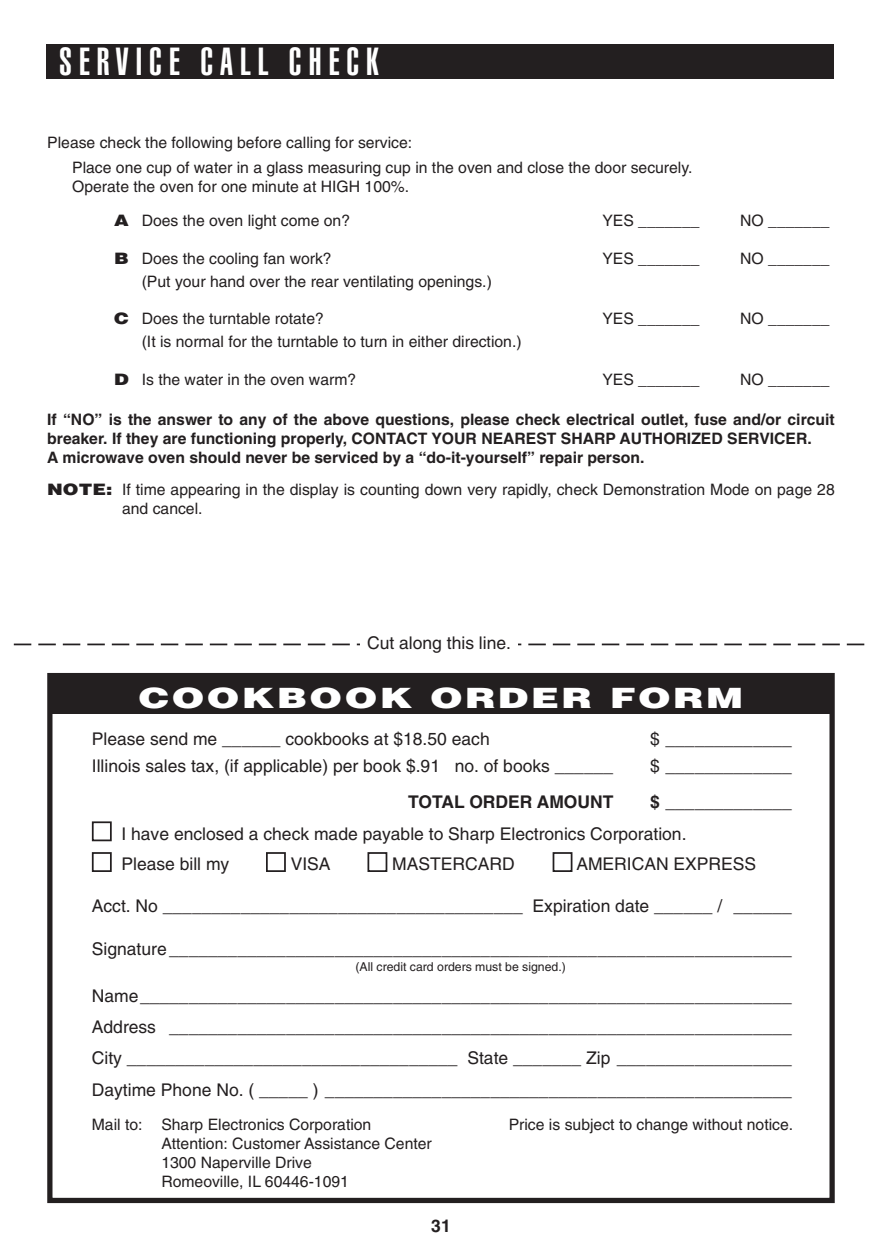
<style>
.page{position:relative;width:882px;height:1260px;background:#fff}
.page>*{position:absolute;margin:0;border:0;box-sizing:border-box;transform-origin:0 0}
.t1{font:900 extra-condensed 38.5px "Helvetica";letter-spacing:.185em;color:#fff}
.t2{font:900 28px "Helvetica";letter-spacing:.06em;color:#fff;scale:1.4 1}
.t3{font:17.5px/31.5px "Helvetica";color:#231f20}
.t4{font:700 17.5px "Helvetica";color:#231f20}
.t5{font:15.75px/18.9px "Helvetica";color:#231f20}
.t6{font:700 15.75px/18.9px "Helvetica";color:#231f20}
.t7{font:12.25px "Helvetica";color:#231f20}
.s1{font-weight:900}
.s2{font-weight:400}
</style>
<div class="page">
<div style="left:47px;top:44px;width:787px;height:35px;background:#231f20"></div>
<svg style="left:14px;top:644px;width:850px;height:1px"></svg>
<div style="left:360px;top:632px;width:158px;height:21px;background:#fff"></div>
<div style="left:51px;top:678px;width:780px;height:36px;background:#231f20"></div>
<div style="left:92px;top:821px;width:20px;height:20px;border:2px solid #231f20"></div>
<div style="left:92px;top:852px;width:20px;height:20px;border:2px solid #231f20"></div>
<div style="left:266px;top:852px;width:20px;height:20px;border:2px solid #231f20"></div>
<div style="left:368px;top:852px;width:19px;height:20px;border:2px solid #231f20"></div>
<div style="left:553px;top:852px;width:19px;height:20px;border:2px solid #231f20"></div>
<div style="left:47px;top:673px;width:788px;height:530px;border:5px solid #231f20"></div>
<h1 class="t1" style="left:59px;top:39px;width:320px">SERVICE CALL CHECK</h1>
<p class="t5" style="left:72px;top:129px;width:622px;line-height:25.2px;text-indent:-25px">Please check the following before calling for service:<br>Place one cup of water in a glass measuring cup in the oven and close the door securely.</p>
<p class="t5" style="left:114px;top:169px;width:296px;line-height:34.1px;text-indent:-42px">Operate the oven for one minute at HIGH 100%.<br><span class="s1">A</span> Does the oven light come on?</p>
<p class="t6" style="left:602px;top:211px;width:99px"><span class="s2">YES</span> _______</p>
<p class="t5" style="left:740px;top:211px;width:91px">NO _______</p>
<p class="t5" style="left:114px;top:249px;width:219px"><span class="s1">B</span> Does the cooling fan work?</p>
<p class="t6" style="left:602px;top:249px;width:99px"><span class="s2">YES</span> _______</p>
<p class="t5" style="left:740px;top:249px;width:91px">NO _______</p>
<p class="t5" style="left:142px;top:272px;width:352px">(Put your hand over the rear ventilating openings.)</p>
<p class="t5" style="left:114px;top:309px;width:211px"><span class="s1">C</span> Does the turntable rotate?</p>
<p class="t6" style="left:602px;top:309px;width:99px"><span class="s2">YES</span> _______</p>
<p class="t5" style="left:740px;top:309px;width:91px">NO _______</p>
<p class="t5" style="left:142px;top:332px;width:381px">(It is normal for the turntable to turn in either direction.)</p>
<p class="t5" style="left:114px;top:370px;width:243px"><span class="s1">D</span> Is the water in the oven warm?</p>
<p class="t6" style="left:602px;top:370px;width:99px"><span class="s2">YES</span> _______</p>
<p class="t5" style="left:740px;top:370px;width:91px">NO _______</p>
<p class="t6" style="left:47px;top:410px;width:789px">If “NO” is the answer to any of the above questions, please check electrical outlet, fuse and/or circuit breaker. If they are functioning properly, CONTACT YOUR NEAREST SHARP AUTHORIZED SERVICER.<br>A microwave oven should never be serviced by a “do-it-yourself” repair person.</p>
<p class="t5" style="left:122px;top:480px;width:714px;text-indent:-75px"><span class="s1">NOTE:</span> If time appearing in the display is counting down very rapidly, check Demonstration Mode on page 28 and cancel.</p>
<p class="t3" style="left:367px;top:628px;width:145px">Cut along this line.</p>
<h2 class="t2" style="left:139px;top:679px;width:49px">COOK</h2>
<h2 class="t2" style="left:277px;top:679px;width:49px">BOOK</h2>
<h2 class="t2" style="left:430px;top:679px;width:94px">ORDER</h2>
<h2 class="t2" style="left:610px;top:679px;width:46px">FORM</h2>
<p class="t3" style="left:92px;top:723px;width:399px">Please send me ______ cookbooks at $18.50 each</p>
<p class="t3" style="left:650px;top:723px;width:143px">$ _____________</p>
<p class="t3" style="left:92px;top:750px;width:523px">Illinois sales tax, (if applicable) per book $.91 no. of books ______</p>
<p class="t3" style="left:650px;top:750px;width:143px">$ _____________</p>
<p class="t4" style="left:408px;top:791px;width:207px">TOTAL ORDER AMOUNT</p>
<p class="t4" style="left:650px;top:791px;width:143px">$ _____________</p>
<p class="t3" style="left:121px;top:818px;width:567px;line-height:30.6px">I have enclosed a check made payable to Sharp Electronics Corporation.<br>Please bill my</p>
<p class="t3" style="left:291px;top:848px;width:41px">VISA</p>
<p class="t3" style="left:392px;top:848px;width:124px">MASTERCARD</p>
<p class="t3" style="left:576px;top:848px;width:181px">AMERICAN EXPRESS</p>
<p class="t3" style="left:92px;top:890px;width:702px">Acct. No _____________________________________ Expiration date ______ / ______</p>
<p class="t3" style="left:92px;top:934px;width:702px">Signature ________________________________________________________________</p>
<p class="t7" style="left:356px;top:960px;width:212px">(All credit card orders must be signed.)</p>
<p class="t3" style="left:92px;top:980px;width:702px;text-align:justify">Name___________________________________________________________________ Address ________________________________________________________________ City __________________________________ State _______ Zip __________________ Daytime Phone No. ( _____ ) ________________________________________________</p>
<p class="t5" style="left:161px;top:1115px;width:272px;text-indent:-69px">Mail to: Sharp Electronics Corporation<br>Attention: Customer Assistance Center<br>1300 Naperville Drive<br>Romeoville, IL 60446-1091</p>
<p class="t5" style="left:509px;top:1115px;width:286px">Price is subject to change without notice.</p>
<p class="t4" style="left:431px;top:1215px;width:21px">31</p>
</div>
